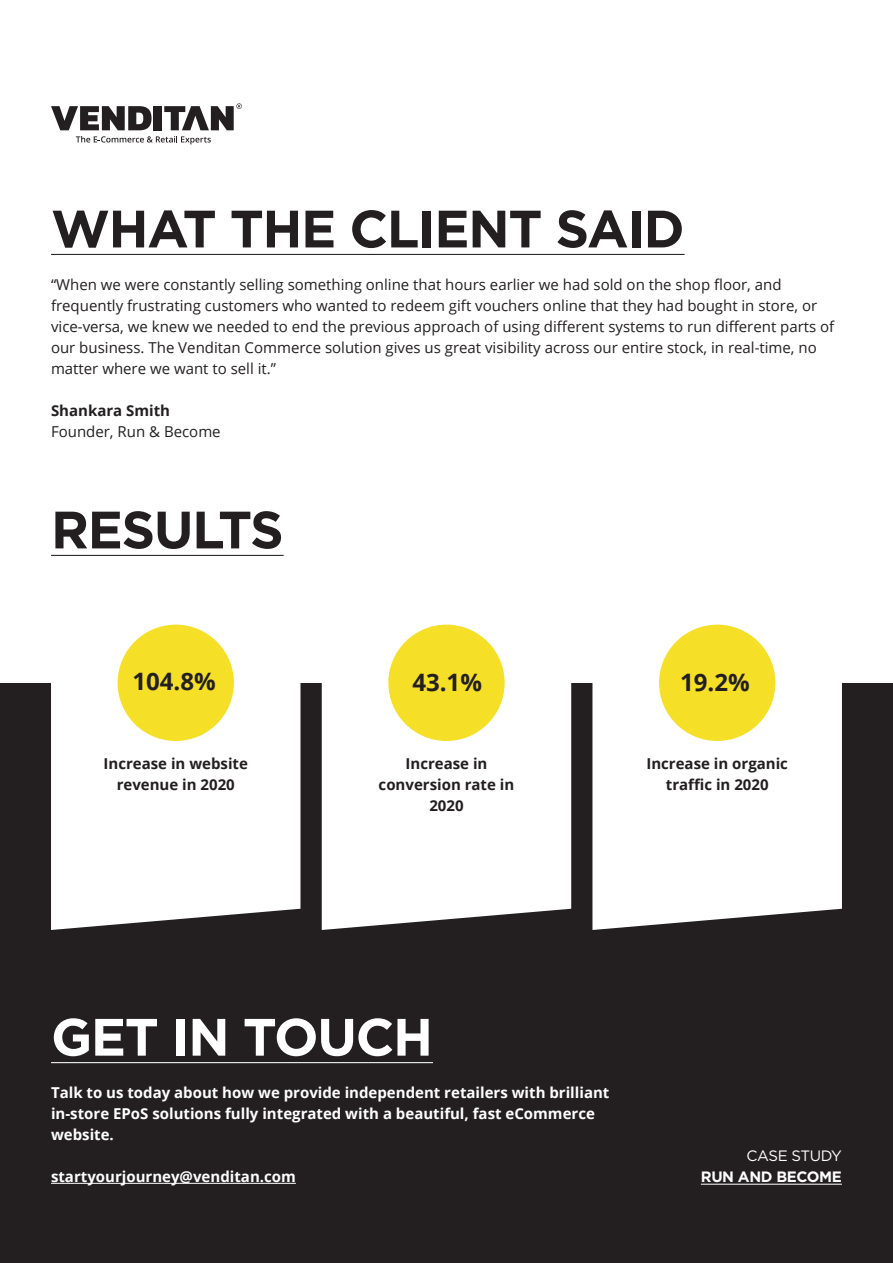
<style>
.page{position:relative;width:893px;height:1263px;background:#fff}
.page>*{position:absolute;margin:0;border:0;box-sizing:border-box;transform-origin:0 0}
.t1{font:700 52.5px "Gotham";letter-spacing:-.025em;color:#231f20}
.t2{font:700 52.5px "Gotham";letter-spacing:-.025em;color:#fff}
.t3{font:700 24px "Open Sans";color:#231f20}
.t4{font:15px/21px "Open Sans";color:#231f20}
.t5{font:700 15px/21px "Open Sans";color:#fff}
.t6{font:700 15px/21px "Open Sans";color:#231f20;text-align:center}
.t7{font:700 15px/21px "Open Sans";color:#231f20;text-align:center}
.t8{font:700 15px/21px "Gotham";letter-spacing:-.025em;color:#fff;text-align:right}
.s1{font-weight:700}
.s2{font-style:inherit}
.s3{font-weight:400}
</style>
<div class="page">
<div style="left:0;top:683px;width:893px;height:580px;background:#231f20"></div>
<svg style="left:51px;top:106px;width:101px;height:24px"></svg>
<div style="left:154px;top:106px;width:8px;height:24px;background:#231f20"></div>
<svg style="left:164px;top:103px;width:78px;height:27px"></svg>
<svg style="left:76px;top:136px;width:135px;height:8px"></svg>
<div style="left:51px;top:683px;width:249px;height:247px;background:#fff"></div>
<div style="left:322px;top:683px;width:249px;height:247px;background:#fff"></div>
<div style="left:592px;top:683px;width:250px;height:247px;background:#fff"></div>
<hr style="left:51px;top:254px;width:634px;height:1px;background:#231f20">
<hr style="left:51px;top:555px;width:233px;height:1px;background:#231f20">
<hr style="left:51px;top:1062px;width:382px;height:1px;background:#fff">
<hr style="left:51px;top:1183px;width:245px;height:1px;background:#fff">
<hr style="left:701px;top:1184px;width:141px;height:1px;background:#fff">
<div style="left:115px;top:622px;width:121px;height:121px;background:#f5df27;border-radius:50%"></div>
<div style="left:113px;top:620px;width:125px;height:125px;border:4px solid #fff;border-radius:50%"></div>
<div style="left:386px;top:622px;width:121px;height:121px;background:#f5df27;border-radius:50%"></div>
<div style="left:384px;top:620px;width:125px;height:125px;border:4px solid #fff;border-radius:50%"></div>
<div style="left:657px;top:622px;width:121px;height:121px;background:#f5df27;border-radius:50%"></div>
<div style="left:655px;top:620px;width:125px;height:125px;border:4px solid #fff;border-radius:50%"></div>
<p class="t1" style="left:51px;top:198px;width:635px">WHAT THE CLIENT SAID</p>
<p class="t4" style="left:51px;top:273px;width:785px">“When we were constantly selling something online that hours earlier we had sold on the shop floor, and frequently frustrating customers who wanted to redeem gift vouchers online that they had bought in store, or vice-versa, we knew we needed to end the previous approach of using different systems to run different parts of our business. The Venditan Commerce solution gives us great visibility across our entire stock, in real-time, no matter where we want to sell it.”</p>
<p class="t4" style="left:51px;top:400px;width:171px"><span class="s1">Shankara Smith<br></span>Founder, Run &amp; Become</p>
<p class="t1" style="left:51px;top:499px;width:234px">RESULTS</p>
<p class="t3" style="left:132px;top:664px;width:85px">104.8%</p>
<p class="t3" style="left:412px;top:665px;width:71px">43.1%</p>
<p class="t3" style="left:680px;top:665px;width:71px">19<span class="s2">.</span>2<span class="s2">%</span></p>
<p class="t6" style="left:104px;top:753px;width:146px">Increase in website revenue in 2020</p>
<p class="t6" style="left:379px;top:753px;width:137px">Increase in conversion rate in<br>2020</p>
<p class="t7" style="left:646px;top:753px;width:143px"><span class="s2">I</span>ncrease in organic <span class="s2">traffic in 2020</span></p>
<p class="t2" style="left:51px;top:1007px;width:383px">GET IN TOUCH</p>
<p class="t5" style="left:51px;top:1081px;width:560px">Talk to us today about how we provide independent retailers with brilliant in-store EPoS solutions fully integrated with a beautiful, fast eCommerce website.</p>
<p class="t5" style="left:51px;top:1166px;width:246px">startyourjourney@venditan.com</p>
<p class="t8" style="left:701px;top:1145px;width:143px"><span class="s3">CASE STUDY<br></span>RUN AND BECOME</p>
</div>
